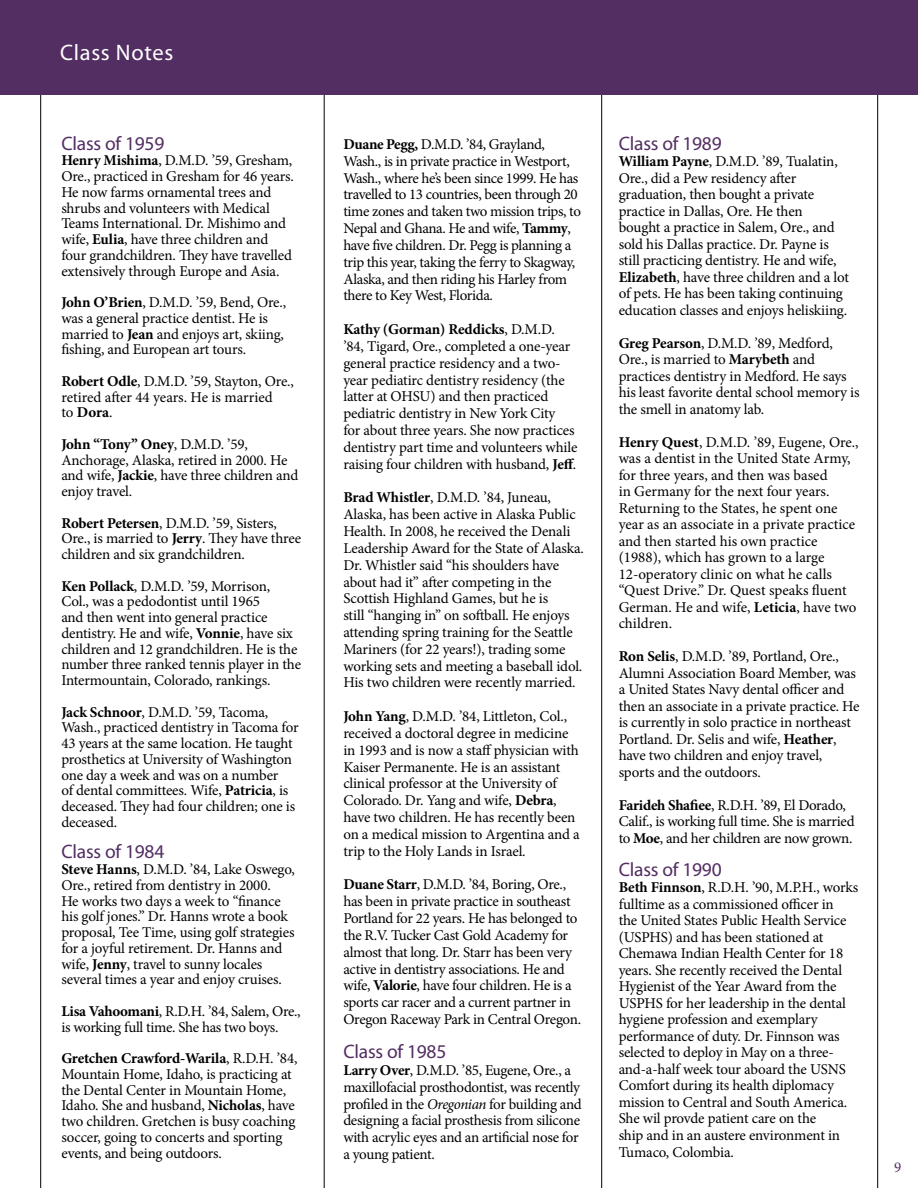
<style>
.page{position:relative;width:918px;height:1188px;background:#fff}
.page>*{position:absolute;margin:0;border:0;box-sizing:border-box;transform-origin:0 0}
.t1{font:22.5px "Myriad Pro";letter-spacing:.03em;color:#fff}
.t2{font:19.5px "Myriad Pro";letter-spacing:-.01em;color:#532e63}
.t3{font:15px/16.5px "Minion Pro";letter-spacing:-.015em;color:#000}
.t4{font:15px "Minion Pro";color:#532e63}
.s1{font-weight:700}
.s2{font-style:italic}
</style>
<div class="page">
<hr style="left:877px;top:0;width:1px;height:1188px;background:#000">
<hr style="left:40px;top:0;width:1px;height:1188px;background:#000">
<hr style="left:601px;top:0;width:1px;height:1188px;background:#000">
<hr style="left:324px;top:0;width:1px;height:1188px;background:#000">
<div style="left:0;top:0;width:918px;height:94px;background:#532e63"></div>
<h1 class="t1" style="left:60px;top:38px;width:115px">Class Notes</h1>
<h2 class="t2" style="left:61px;top:131px;width:105px">Class of 1959</h2>
<p class="t3" style="left:61px;top:153px;width:234px;line-height:15.8px"><span class="s1">Henry Mishima</span>, D.M.D. ’59, Gresham, Ore., practiced in Gresham for 46 years.<br>He now farms ornamental trees and shrubs and volunteers with Medical Teams International. Dr. Mishimo and wife, <span class="s1">Eulia</span>, have three children and four grandchildren. They have travelled extensively through Europe and Asia.</p>
<p class="t3" style="left:61px;top:295px;width:226px;line-height:15.8px"><span class="s1">John O’Brien</span>, D.M.D. ’59, Bend, Ore., was a general practice dentist. He is married to <span class="s1">Jean</span> and enjoys art, skiing, fishing, and European art tours.</p>
<p class="t3" style="left:61px;top:373px;width:234px;line-height:15.8px"><span class="s1">Robert Odle</span>, D.M.D. ’59, Stayton, Ore., retired after 44 years. He is married<br>to <span class="s1">Dora</span>.</p>
<p class="t3" style="left:61px;top:436px;width:238px;line-height:15.8px"><span class="s1">John “Tony” Oney</span>, D.M.D. ’59,<br>Anchorage, Alaska, retired in 2000. He and wife, <span class="s1">Jackie</span>, have three children and enjoy travel.</p>
<p class="t3" style="left:61px;top:515px;width:241px;line-height:15.8px"><span class="s1">Robert Petersen</span>, D.M.D. ’59, Sisters,<br>Ore., is married to <span class="s1">Jerry</span>. They have three children and six grandchildren.</p>
<p class="t3" style="left:61px;top:578px;width:241px;line-height:15.8px"><span class="s1">Ken Pollack</span>, D.M.D. ’59, Morrison, Col., was a pedodontist until 1965<br>and then went into general practice dentistry. He and wife, <span class="s1">Vonnie</span>, have six children and 12 grandchildren. He is the number three ranked tennis player in the Intermountain, Colorado, rankings.</p>
<p class="t3" style="left:61px;top:704px;width:239px;line-height:15.8px"><span class="s1">Jack Schnoor</span>, D.M.D. ’59, Tacoma, Wash., practiced dentistry in Tacoma for 43 years at the same location. He taught prosthetics at University of Washington one day a week and was on a number<br>of dental committees. Wife, <span class="s1">Patricia</span>, is deceased. They had four children; one is deceased.</p>
<h2 class="t2" style="left:61px;top:840px;width:105px">Class of 1984</h2>
<p class="t3" style="left:61px;top:862px;width:235px;line-height:15.8px"><span class="s1">Steve Hanns</span>, D.M.D. ’84, Lake Oswego, Ore., retired from dentistry in 2000.<br>He works two days a week to “finance his golf jones.” Dr. Hanns wrote a book proposal, Tee Time, using golf strategies for a joyful retirement. Dr. Hanns and wife, <span class="s1">Jenny</span>, travel to sunny locales several times a year and enjoy cruises.</p>
<p class="t3" style="left:61px;top:1003px;width:241px;line-height:15.8px"><span class="s1">Lisa Vahoomani</span>, R.D.H. ’84, Salem, Ore., is working full time. She has two boys.</p>
<p class="t3" style="left:61px;top:1051px;width:238px;line-height:15.8px"><span class="s1">Gretchen Crawford-Warila</span>, R.D.H. ’84, Mountain Home, Idaho, is practicing at the Dental Center in Mountain Home, Idaho. She and husband, <span class="s1">Nicholas</span>, have two children. Gretchen is busy coaching soccer, going to concerts and sporting events, and being outdoors.</p>
<p class="t3" style="left:343px;top:136px;width:239px"><span class="s1">Duane Pegg,</span> D.M.D. ’84, Grayland, Wash., is in private practice in Westport, Wash., where he’s been since 1999. He has travelled to 13 countries, been through 20 time zones and taken two mission trips, to Nepal and Ghana. He and wife, <span class="s1">Tammy</span>, have five children. Dr. Pegg is planning a trip this year, taking the ferry to Skagway, Alaska, and then riding his Harley from there to Key West, Florida.</p>
<p class="t3" style="left:343px;top:321px;width:236px"><span class="s1">Kathy (Gorman) Reddicks</span>, D.M.D. ’84, Tigard, Ore., completed a one-year general practice residency and a two&shy;year pediatirc dentistry residency (the latter at OHSU) and then practiced pediatric dentistry in New York City<br>for about three years. She now practices dentistry part time and volunteers while raising four children with husband, <span class="s1">Jeff</span>.</p>
<p class="t3" style="left:343px;top:489px;width:242px"><span class="s1">Brad Whistler</span>, D.M.D. ’84, Juneau, Alaska, has been active in Alaska Public Health. In 2008, he received the Denali Leadership Award for the State of Alaska.<br>Dr. Whistler said “his shoulders have about had it” after competing in the Scottish Highland Games, but he is<br>still “hanging in” on softball. He enjoys attending spring training for the Seattle Mariners (for 22 years!), trading some working sets and meeting a baseball idol.<br>His two children were recently married.</p>
<p class="t3" style="left:343px;top:708px;width:238px"><span class="s1">John Yang</span>, D.M.D. ’84, Littleton, Col., received a doctoral degree in medicine in 1993 and is now a staff physician with Kaiser Permanente. He is an assistant clinical professor at the University of Colorado. Dr. Yang and wife, <span class="s1">Debra</span>, have two children. He has recently been on a medical mission to Argentina and a trip to the Holy Lands in Israel.</p>
<p class="t3" style="left:343px;top:876px;width:239px"><span class="s1">Duane Starr</span>, D.M.D. ’84, Boring, Ore., has been in private practice in southeast Portland for 22 years. He has belonged to the R.V. Tucker Cast Gold Academy for almost that long. Dr. Starr has been very active in dentistry associations. He and wife, <span class="s1">Valorie</span>, have four children. He is a sports car racer and a current partner in Oregon Raceway Park in Central Oregon.</p>
<h2 class="t2" style="left:343px;top:1040px;width:105px">Class of 1985</h2>
<p class="t3" style="left:343px;top:1062px;width:240px"><span class="s1">Larry Over</span>, D.M.D. ’85, Eugene, Ore., a maxillofacial prosthodontist, was recently profiled in the <span class="s2">Oregonian</span> for building and designing a facial prosthesis from silicone with acrylic eyes and an artificial nose for a young patient.</p>
<h2 class="t2" style="left:619px;top:131px;width:105px">Class of 1989</h2>
<p class="t3" style="left:619px;top:153px;width:232px"><span class="s1">William Payne</span>, D.M.D. ’89, Tualatin, Ore., did a Pew residency after graduation, then bought a private practice in Dallas, Ore. He then<br>bought a practice in Salem, Ore., and sold his Dallas practice. Dr. Payne is still practicing dentistry. He and wife, <span class="s1">Elizabeth</span>, have three children and a lot of pets. He has been taking continuing education classes and enjoys heliskiing.</p>
<p class="t3" style="left:619px;top:335px;width:242px"><span class="s1">Greg Pearson</span>, D.M.D. ’89, Medford, Ore., is married to <span class="s1">Marybeth</span> and practices dentistry in Medford. He says his least favorite dental school memory is the smell in anatomy lab.</p>
<p class="t3" style="left:619px;top:434px;width:242px"><span class="s1">Henry Quest</span>, D.M.D. ’89, Eugene, Ore., was a dentist in the United State Army, for three years, and then was based<br>in Germany for the next four years.<br>Returning to the States, he spent one year as an associate in a private practice and then started his own practice (1988), which has grown to a large 12-operatory clinic on what he calls “Quest Drive.” Dr. Quest speaks fluent German. He and wife, <span class="s1">Leticia</span>, have two children.</p>
<p class="t3" style="left:619px;top:648px;width:242px"><span class="s1">Ron Selis</span>, D.M.D. ’89, Portland, Ore., Alumni Association Board Member, was a United States Navy dental officer and then an associate in a private practice. He is currently in solo practice in northeast Portland. Dr. Selis and wife, <span class="s1">Heather</span>, have two children and enjoy travel, sports and the outdoors.</p>
<p class="t3" style="left:619px;top:797px;width:238px"><span class="s1">Farideh Shafiee</span>, R.D.H. ’89, El Dorado,<br>Calif., is working full time. She is married to <span class="s1">Moe</span>, and her children are now grown.</p>
<h2 class="t2" style="left:619px;top:857px;width:105px">Class of 1990</h2>
<p class="t3" style="left:619px;top:879px;width:241px"><span class="s1">Beth Finnson</span>, R.D.H. ’90, M.P.H., works fulltime as a commissioned officer in<br>the United States Public Health Service (USPHS) and has been stationed at Chemawa Indian Health Center for 18 years. She recently received the Dental Hygienist of the Year Award from the USPHS for her leadership in the dental hygiene profession and exemplary performance of duty. Dr. Finnson was selected to deploy in May on a three&shy;and-a-half week tour aboard the USNS Comfort during its health diplomacy mission to Central and South America.<br>She wil provde patient care on the<br>ship and in an austere environment in Tumaco, Colombia.</p>
<p class="t4" style="left:894px;top:1157px;width:9px">9</p>
</div>
